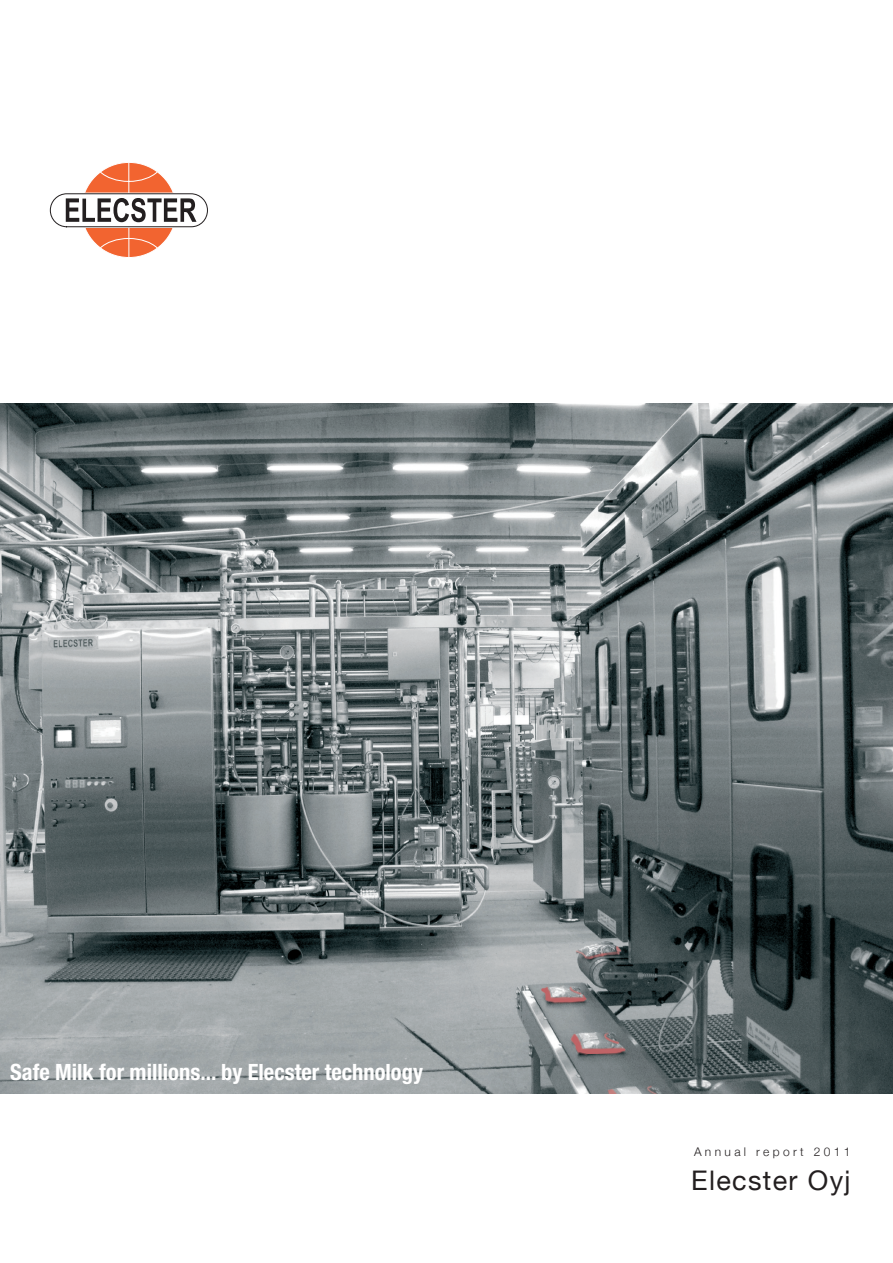
<style>
.page{position:relative;width:893px;height:1263px;background:#fff}
.page>*{position:absolute;margin:0;border:0;box-sizing:border-box;transform-origin:0 0}
.t1{font:27px "Helvetica Neue";letter-spacing:.05em;color:#231f20}
.t2{font:700 condensed 22.5px "Helvetica Neue";color:#fff}
.t3{font:300 12px "Helvetica Neue";letter-spacing:.28em;color:#231f20}
</style>
<div class="page">
<svg style="left:49px;top:162px;width:159px;height:96px"></svg>
<img style="left:0;top:404px;width:893px;height:689px">
<p class="t2" style="left:10px;top:1058px;width:415px">Safe Milk for millions... by Elecster technology</p>
<p class="t3" style="left:694px;top:1144px;width:158px">Annual report 2011</p>
<p class="t1" style="left:691px;top:1164px;width:161px">Elecster Oyj</p>
</div>
